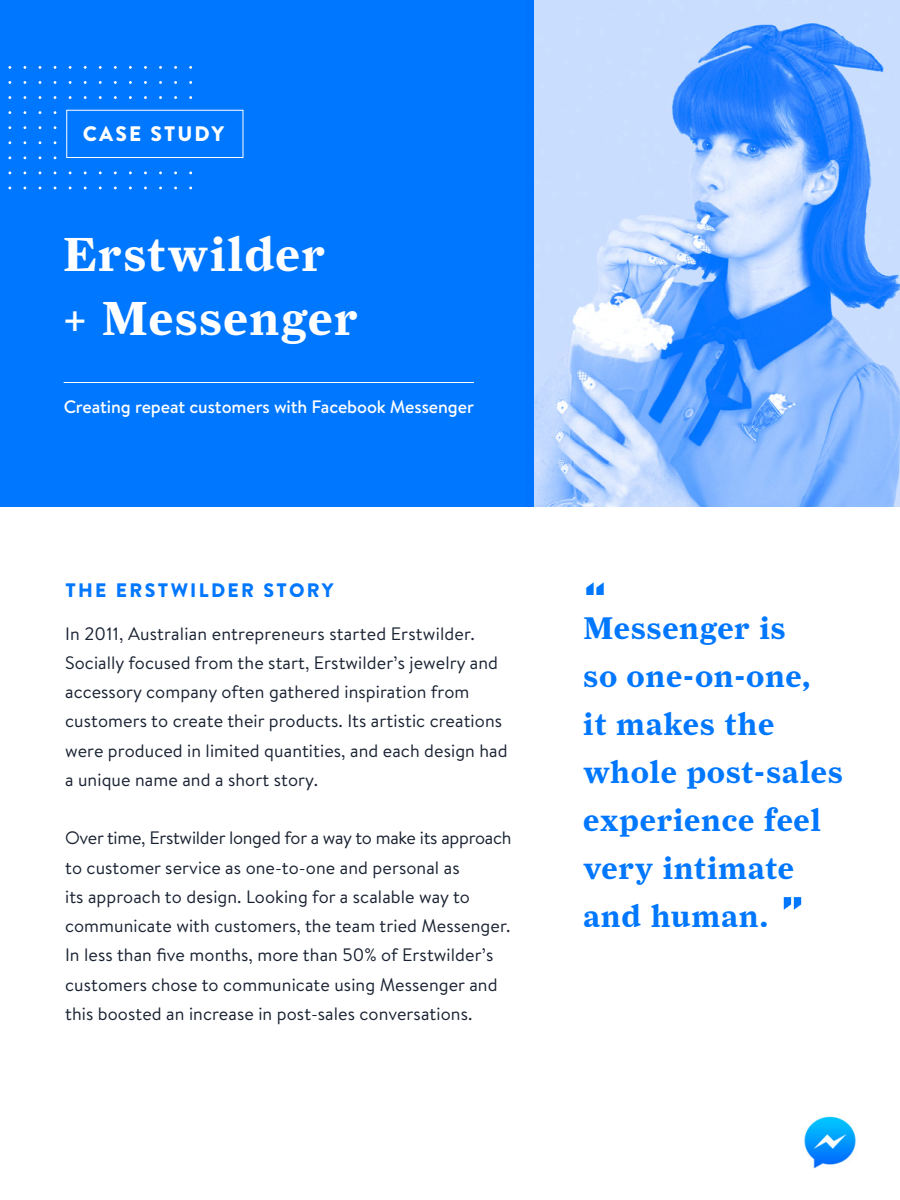
<style>
.page{position:relative;width:900px;height:1200px;background:#fff}
.page>*{position:absolute;margin:0;border:0;box-sizing:border-box;transform-origin:0 0}
.t1{font:700 72px "DIN Condensed";color:#07f}
.t2{font:48px/63.9px "Farnham Display Bold OSF";letter-spacing:.045em;color:#fff}
.t3{font:31.5px/48px "Farnham Display Bold OSF";letter-spacing:.04em;color:#07f}
.t4{font:900 21px "Brandon Text";letter-spacing:.1em;color:#fff}
.t5{font:900 19.5px "Brandon Text";letter-spacing:.12em;color:#07f}
.t6{font:18px/29.2px "Brandon Text";letter-spacing:.005em;color:#192232}
.t7{font:500 18px "Brandon Text";letter-spacing:-.005em;color:#fff}
</style>
<div class="page">
<img style="left:804px;top:1116px;width:52px;height:53px">
<div style="left:0;top:0;width:534px;height:507px;background:#07f"></div>
<svg style="left:534px;top:0;width:366px;height:507px;background:#95c0fd"></svg>
<div style="left:66px;top:110px;width:177px;height:48px;border:1px solid #fff"></div>
<hr style="left:64px;top:382px;width:410px;height:1px;background:#fff">
<p class="t4" style="left:83px;top:119px;width:143px">CASE STUDY</p>
<h2 class="t2" style="left:64px;top:222px;width:295px">Erstwilder + Messenger</h2>
<p class="t7" style="left:64px;top:394px;width:412px">Creating repeat customers with Facebook Messenger</p>
<p class="t5" style="left:65px;top:576px;width:270px">THE ERSTWILDER STORY</p>
<p class="t6" style="left:65px;top:618px;width:444px">In 2011, Australian entrepreneurs started Erstwilder.<br>Socially focused from the start, Erstwilder’s jewelry and accessory company often gathered inspiration from customers to create their products. Its artistic creations were produced in limited quantities, and each design had a unique name and a short story.</p>
<p class="t6" style="left:65px;top:823px;width:448px">Over time, Erstwilder longed for a way to make its approach to customer service as one-to-one and personal as<br>its approach to design. Looking for a scalable way to communicate with customers, the team tried Messenger.<br>In less than five months, more than 50% of Erstwilder’s customers chose to communicate using Messenger and this boosted an increase in post-sales conversations.</p>
<h1 class="t1" style="left:585px;top:566px;width:22px">“</h1>
<h3 class="t3" style="left:584px;top:603px;width:261px">Messenger is<br>so one-on-one,<br>it makes the whole post-sales experience feel very intimate and human.</h3>
<h1 class="t1" style="left:802px;top:926px;width:22px;rotate:-180deg">“</h1>
</div>
